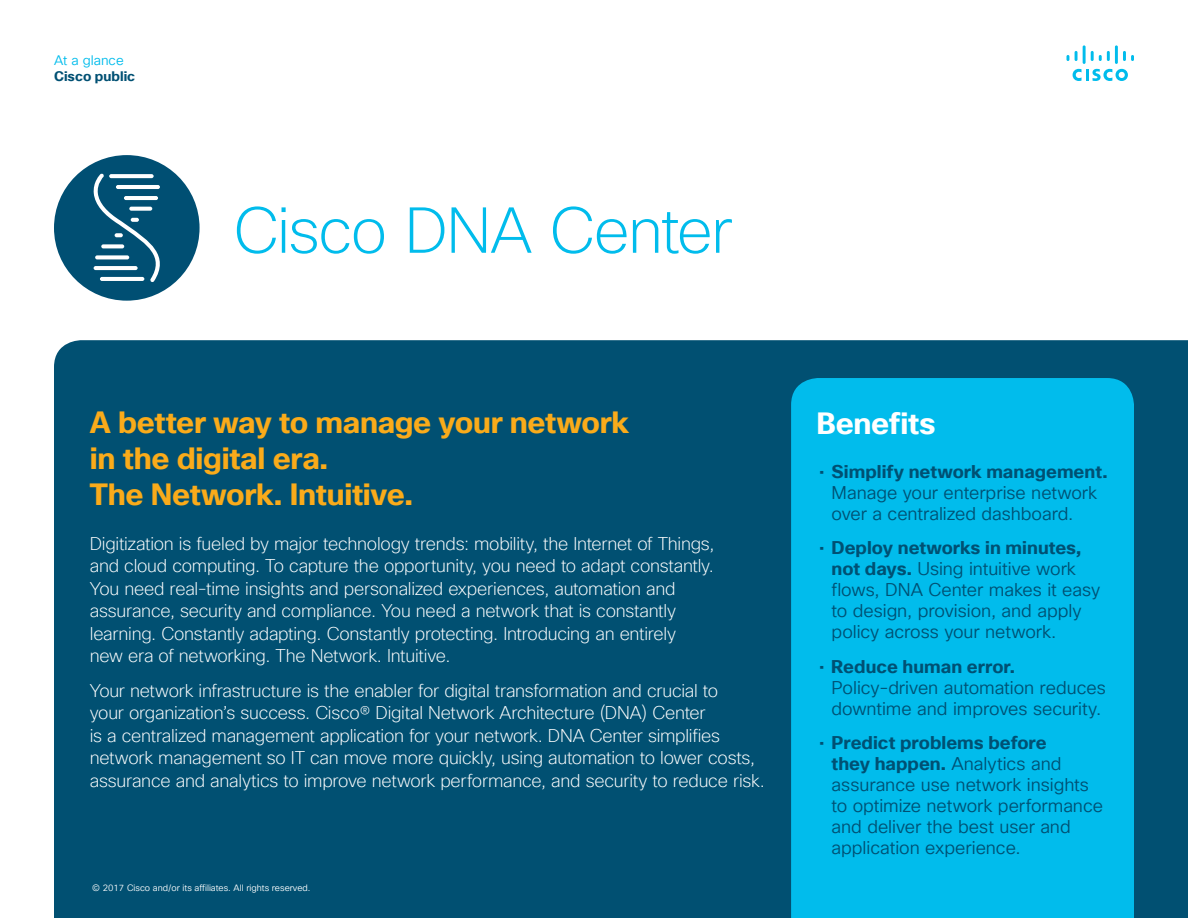
<style>
.page{position:relative;width:1188px;height:918px;background:#fff}
.page>*{position:absolute;margin:0;border:0;box-sizing:border-box;transform-origin:0 0}
.Title_Headline{font:200 63px "Cisco Sans TT";letter-spacing:-.025em;color:#01bcec}
.Intro_Heading{font:700 30px/36px "Cisco Sans TT";letter-spacing:-.01em;color:#faab1a}
.Sidebar_Heading_Whit{font:700 30px "Cisco Sans TT";letter-spacing:-.01em;color:#fff}
.Intro{font:200 18px/22.5px "Cisco Sans TT";letter-spacing:-.015em;color:#fff}
.t1{font:18px/21px "Cisco Sans TT Light";letter-spacing:-.005em;color:#005073}
.t2{font:700 13.5px "Cisco Sans TT";color:#005073}
.t3{font:13.5px "Cisco Sans TT Light";color:#01bcec}
.Footer_white{font:9px "Cisco Sans TT Light";color:#fff}
.s1{font-family:"Cisco Sans TT"}
.s2{font-family:"Cisco Sans TT";font-weight:700}
</style>
<div class="page">
<svg style="left:1073px;top:69px;width:55px;height:12px"></svg>
<svg style="left:1067px;top:55px;width:2px;height:6px"></svg>
<svg style="left:1075px;top:51px;width:3px;height:10px"></svg>
<hr style="left:1083px;top:45px;width:3px;height:19px;background:#01bcec">
<svg style="left:1091px;top:51px;width:19px;height:10px"></svg>
<hr style="left:1115px;top:45px;width:3px;height:19px;background:#01bcec">
<svg style="left:1123px;top:51px;width:11px;height:10px"></svg>
<div style="left:54px;top:340px;width:1134px;height:578px;background:#015072"></div>
<div style="left:791px;top:378px;width:343px;height:540px;background:#01bcec"></div>
<div style="left:54px;top:155px;width:146px;height:146px;background:#004f73;border-radius:50%"></div>
<svg style="left:93px;top:174px;width:67px;height:108px"></svg>
<p class="t3" style="left:54px;top:51px;width:71px">At a glance</p>
<p class="t2" style="left:54px;top:67px;width:83px">Cisco public</p>
<p class="Title_Headline" style="left:234px;top:190px;width:501px">Cisco DNA Center</p>
<p class="Intro_Heading" style="left:90px;top:405px;width:541px">A better way to manage your network in the digital era.<br>The Network. Intuitive.</p>
<p class="Intro" style="left:90px;top:533px;width:626px">Digitization is fueled by major technology trends: mobility, the Internet of Things, and cloud computing. To capture the opportunity, you need to adapt constantly.<br>You need real-time insights and personalized experiences, automation and assurance, security and compliance. You need a network that is constantly learning. Constantly adapting. Constantly protecting. Introducing an entirely<br>new era of networking. The Network. Intuitive.</p>
<p class="Intro" style="left:90px;top:680px;width:677px">Your network infrastructure is the enabler for digital transformation and crucial to<br>your organization’s success. Cisco® Digital Network Architecture (DNA) Center<br>is a centralized management application for your network. DNA Center simplifies network management so IT can move more quickly, using automation to lower costs, assurance and analytics to improve network performance, and security to reduce risk.</p>
<p class="Footer_white" style="left:92px;top:882px;width:220px">© 2017 Cisco and/or its affiliates. All rights reserved.</p>
<p class="Sidebar_Heading_Whit" style="left:817px;top:403px;width:121px">Benefits</p>
<p class="t1" style="left:832px;top:461px;width:278px;text-indent:-13px"><span class="s1">•</span> <span class="s2">Simplify network management.<br></span>Manage your enterprise network over a centralized dashboard.</p>
<p class="t1" style="left:832px;top:538px;width:270px;text-indent:-13px"><span class="s1">•</span> <span class="s2">Deploy networks in minutes, not days.</span> Using intuitive work flows, DNA Center makes it easy to design, provision, and apply policy across your network.</p>
<p class="t1" style="left:832px;top:656px;width:276px;text-indent:-13px"><span class="s1">•</span> <span class="s2">Reduce human error.<br></span>Policy-driven automation reduces downtime and improves security.</p>
<p class="t1" style="left:832px;top:733px;width:273px;text-indent:-13px"><span class="s1">•</span> <span class="s2">Predict problems before<br>they happen.</span> Analytics and assurance use network insights to optimize network performance and deliver the best user and application experience.</p>
</div>
